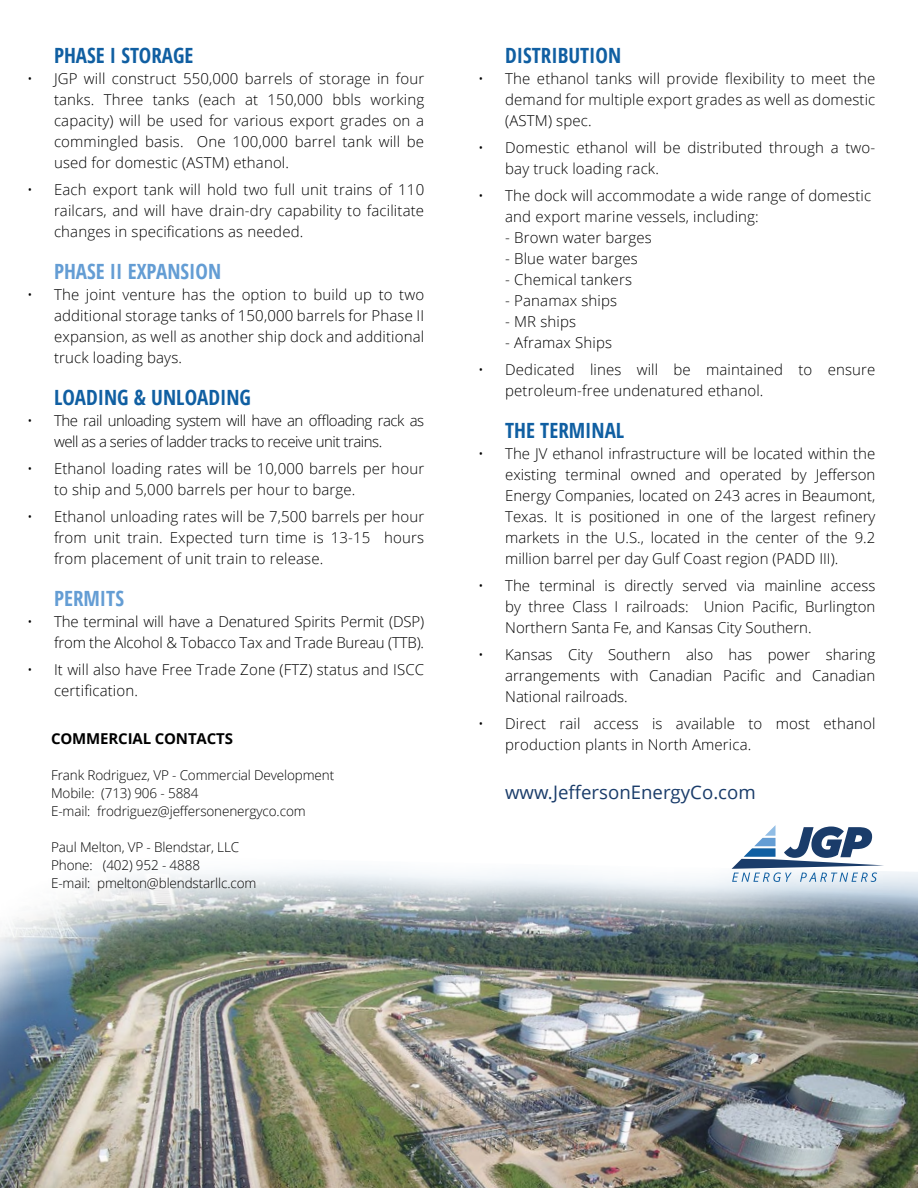
<style>
.page{position:relative;width:918px;height:1188px;background:#fff}
.page>*{position:absolute;margin:0;border:0;box-sizing:border-box;transform-origin:0 0}
.t1{font:700 condensed 21px "Open Sans";color:#105fa2}
.t2{font:700 condensed 21px "Open Sans";color:#649dd4}
.t3{font:18.6px "Open Sans";color:#1a3c6a}
.t4{font:300 15px/21px "Open Sans";letter-spacing:.01em;color:#000;text-align:justify}
.t5{font:300 15px/21px "Open Sans";letter-spacing:-.03em;color:#000}
.t6{font:300 15px/21px "Open Sans";letter-spacing:-.01em;color:#000;text-align:right}
.t7{font:700 15px "Open Sans";letter-spacing:-.01em;color:#000}
.t8{font:300 13.5px/18px "Open Sans";letter-spacing:-.01em;color:#000}
</style>
<div class="page">
<img style="left:0;top:868px;width:918px;height:320px">
<svg style="left:732px;top:827px;width:152px;height:55px"></svg>
<h1 class="t1" style="left:54px;top:40px;width:141px">PHASE I STORAGE</h1>
<p class="t4" style="left:54px;top:67px;width:372px;text-indent:-27px">• JGP will construct 550,000 barrels of storage in four tanks. Three tanks (each at 150,000 bbls working capacity) will be used for various export grades on a commingled basis. One 100,000 barrel tank will be used for domestic (ASTM) ethanol.</p>
<p class="t4" style="left:54px;top:178px;width:372px;text-indent:-27px">• Each export tank will hold two full unit trains of 110 railcars, and will have drain-dry capability to facilitate changes in specifications as needed.</p>
<h1 class="t2" style="left:54px;top:256px;width:169px">PHASE II EXPANSION</h1>
<p class="t4" style="left:54px;top:283px;width:372px;text-indent:-27px">• The joint venture has the option to build up to two additional storage tanks of 150,000 barrels for Phase II expansion, as well as another ship dock and additional truck loading bays.</p>
<h1 class="t1" style="left:54px;top:382px;width:198px">LOADING &amp; UNLOADING</h1>
<p class="t5" style="left:54px;top:409px;width:372px;text-indent:-27px">• The rail unloading system will have an offloading rack as well as a series of ladder tracks to receive unit trains.</p>
<p class="t4" style="left:54px;top:457px;width:372px;text-indent:-27px">• Ethanol loading rates will be 10,000 barrels per hour to ship and 5,000 barrels per hour to barge.</p>
<p class="t4" style="left:54px;top:505px;width:372px;text-indent:-27px">• Ethanol unloading rates will be 7,500 barrels per hour from unit train. Expected turn time is 13-15 hours from placement of unit train to release.</p>
<h1 class="t2" style="left:54px;top:583px;width:72px">PERMITS</h1>
<p class="t6" style="left:27px;top:610px;width:399px">• The terminal will have a Denatured Spirits Permit (DSP) from the Alcohol &amp; Tobacco Tax and Trade Bureau (TTB).</p>
<p class="t4" style="left:54px;top:658px;width:372px;text-indent:-27px">• It will also have Free Trade Zone (FTZ) status and ISCC certification.</p>
<p class="t7" style="left:51px;top:728px;width:183px">COMMERCIAL CONTACTS</p>
<p class="t8" style="left:51px;top:766px;width:285px">Frank Rodriguez, VP - Commercial Development<br>Mobile: (713) 906 - 5884<br>E-mail: frodriguez@jeffersonenergyco.com</p>
<p class="t8" style="left:51px;top:838px;width:207px">Paul Melton, VP - Blendstar, LLC<br>Phone: (402) 952 - 4888<br>E-mail: pmelton@blendstarllc.com</p>
<h1 class="t1" style="left:505px;top:40px;width:118px">DISTRIBUTION</h1>
<p class="t4" style="left:505px;top:67px;width:372px;text-indent:-27px">• The ethanol tanks will provide flexibility to meet the demand for multiple export grades as well as domestic (ASTM) spec.</p>
<p class="t4" style="left:505px;top:136px;width:372px;text-indent:-27px">• Domestic ethanol will be distributed through a two&shy;bay truck loading rack.</p>
<p class="t4" style="left:505px;top:184px;width:368px;text-indent:-27px">• The dock will accommodate a wide range of domestic and export marine vessels, including:</p>
<p class="t4" style="left:505px;top:226px;width:148px">- Brown water barges</p>
<p class="t4" style="left:505px;top:247px;width:134px">- Blue water barges</p>
<p class="t4" style="left:505px;top:268px;width:128px">- Chemical tankers</p>
<p class="t4" style="left:505px;top:289px;width:114px">- Panamax ships</p>
<p class="t4" style="left:505px;top:310px;width:72px">- MR ships</p>
<p class="t4" style="left:505px;top:331px;width:109px">- Aframax Ships</p>
<p class="t4" style="left:505px;top:358px;width:372px;text-indent:-27px">• Dedicated lines will be maintained to ensure petroleum-free undenatured ethanol.</p>
<h1 class="t1" style="left:505px;top:415px;width:121px">THE TERMINAL</h1>
<p class="t4" style="left:505px;top:442px;width:372px;text-indent:-27px">• The JV ethanol infrastructure will be located within the existing terminal owned and operated by Jefferson Energy Companies, located on 243 acres in Beaumont, Texas. It is positioned in one of the largest refinery markets in the U.S., located in the center of the 9.2 million barrel per day Gulf Coast region (PADD III).</p>
<p class="t4" style="left:505px;top:574px;width:372px;text-indent:-27px">• The terminal is directly served via mainline access by three Class I railroads: Union Pacific, Burlington Northern Santa Fe, and Kansas City Southern.</p>
<p class="t4" style="left:505px;top:643px;width:372px;text-indent:-27px">• Kansas City Southern also has power sharing arrangements with Canadian Pacific and Canadian National railroads.</p>
<p class="t4" style="left:505px;top:712px;width:372px;text-indent:-27px">• Direct rail access is available to most ethanol production plants in North America.</p>
<p class="t3" style="left:505px;top:780px;width:252px">www.JeffersonEnergyCo.com</p>
</div>
